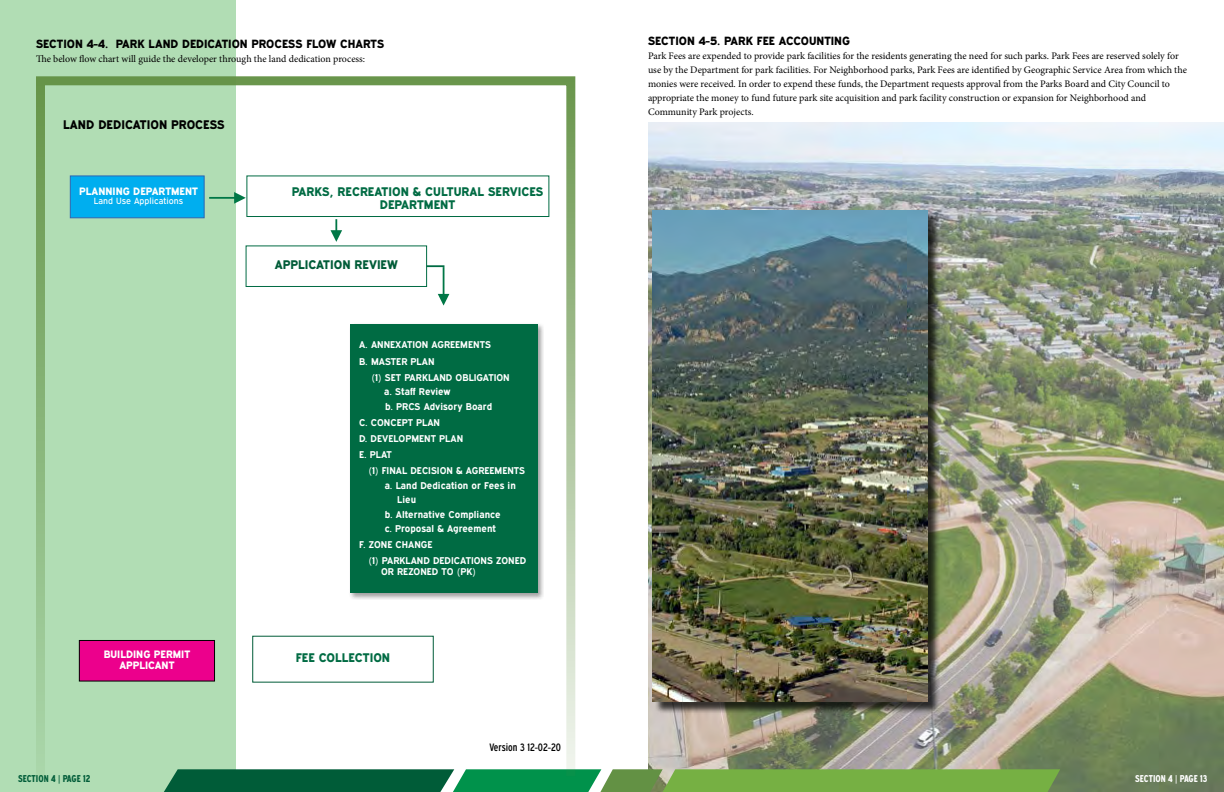
<style>
.page{position:relative;width:1224px;height:792px;background:#fff}
.page>*{position:absolute;margin:0;border:0;box-sizing:border-box;transform-origin:0 0}
.t1{font:12.6px/12.6px "Expressway Xb";color:#006b43;text-align:center}
.t2{font:12.6px "Expressway Xb";color:#000}
.t3{font:12.6px "Expressway Xb";color:#005c38}
.t4{font:12px "Expressway Xb";color:#000}
.t5{font:10.8px/10.8px "Expressway Xb";color:#fff;text-align:center}
.t6{font:10.8px "Expressway Cd";color:#000}
.t7{font:10px/14px "Minion Pro";color:#000}
.t8{font:700 10px "Expressway Cd";color:#005c38}
.t9{font:700 10px "Expressway Cd";color:#fff}
.t10{font:700 9.9px/16.2px "Expressway Rg";color:#fff}
.t11{font:9px "Expressway Rg";color:#fff}
</style>
<div class="page">
<div style="left:0;top:0;width:236px;height:792px;background:#b1ddb4"></div>
<img style="left:648px;top:122px;width:576px;height:670px">
<div style="left:654px;top:212px;width:286px;height:503px;background:#000;opacity:.75"></div>
<img style="left:652px;top:210px;width:275px;height:492px">
<svg style="left:164px;top:769px;width:897px;height:23px;background:#4e9748"></svg>
<svg style="left:36px;top:76px;width:539px;height:701px"></svg>
<hr style="left:423px;top:265px;width:21px;height:2px;background:#006b43">
<div style="left:348px;top:322px;width:196px;height:278px;background:#000;opacity:.38"></div>
<div style="left:350px;top:324px;width:187px;height:269px;background:#006b43"></div>
<div style="left:246px;top:175px;width:303px;height:42px;background:#fff;border:1px solid #006b43"></div>
<div style="left:79px;top:640px;width:136px;height:41px;background:#ec008c"></div>
<div style="left:79px;top:640px;width:136px;height:42px;border:1px solid #000"></div>
<div style="left:70px;top:175px;width:135px;height:43px;background:#00aeef;border:1px solid #2e67b2"></div>
<div style="left:246px;top:245px;width:181px;height:42px;background:#fff;border:1px solid #006b43"></div>
<div style="left:252px;top:636px;width:182px;height:47px;background:#fff"></div>
<hr style="left:209px;top:197px;width:31px;height:2px;background:#007746">
<svg style="left:234px;top:192px;width:12px;height:12px"></svg>
<svg style="left:331px;top:219px;width:11px;height:23px"></svg>
<hr style="left:443px;top:267px;width:1px;height:33px;background:#007746">
<svg style="left:438px;top:294px;width:11px;height:12px"></svg>
<p class="t4" style="left:36px;top:36px;width:350px">SECTION 4-4. PARK LAND DEDICATION PROCESS FLOW CHARTS</p>
<p class="t7" style="left:36px;top:52px;width:331px">The below flow chart will guide the developer through the land dedication process:</p>
<p class="t2" style="left:63px;top:117px;width:163px">LAND DEDICATION PROCESS</p>
<p class="t5" style="left:79px;top:185px;width:120px">PLANNING DEPARTMENT</p>
<p class="t11" style="left:94px;top:195px;width:91px">Land Use Applications</p>
<p class="t5" style="left:104px;top:649px;width:88px">BUILDING PERMIT<br>APPLICANT</p>
<p class="t1" style="left:292px;top:185px;width:253px">PARKS, RECREATION &amp; CULTURAL SERVICES<br>DEPARTMENT</p>
<p class="t3" style="left:275px;top:257px;width:125px">APPLICATION REVIEW</p>
<p class="t10" style="left:359px;top:336px;width:133px">A. ANNEXATION AGREEMENTS<br>B. MASTER PLAN</p>
<p class="t10" style="left:384px;top:370px;width:127px;line-height:14.4px;text-indent:-13px">(1) SET PARKLAND OBLIGATION a. Staff Review<br>b. PRCS Advisory Board</p>
<p class="t10" style="left:359px;top:414px;width:106px">C. CONCEPT PLAN<br>D. DEVELOPMENT PLAN<br>E. PLAT</p>
<p class="t10" style="left:368px;top:462px;width:158px">(1) FINAL DECISION &amp; AGREEMENTS</p>
<p class="t10" style="left:385px;top:477px;width:133px">a. Land Dedication or Fees in</p>
<p class="t10" style="left:397px;top:491px;width:20px">Lieu</p>
<p class="t10" style="left:385px;top:506px;width:118px">b. Alternative Compliance</p>
<p class="t10" style="left:385px;top:520px;width:113px">c. Proposal &amp; Agreement</p>
<p class="t10" style="left:368px;top:536px;width:159px;text-indent:-9px">F. ZONE CHANGE<br>(1) PARKLAND DEDICATIONS ZONED</p>
<p class="t10" style="left:381px;top:563px;width:96px">OR REZONED TO (PK)</p>
<p class="t1" style="left:296px;top:651px;width:96px">FEE COLLECTION</p>
<p class="t6" style="left:489px;top:741px;width:73px">Version 3 12-02-20</p>
<p class="t4" style="left:648px;top:34px;width:204px">SECTION 4-5. PARK FEE ACCOUNTING</p>
<p class="t7" style="left:648px;top:49px;width:540px">Park Fees are expended to provide park facilities for the residents generating the need for such parks. Park Fees are reserved solely for use by the Department for park facilities. For Neighborhood parks, Park Fees are identified by Geographic Service Area from which the monies were received. In order to expend these funds, the Department requests approval from the Parks Board and City Council to appropriate the money to fund future park site acquisition and park facility construction or expansion for Neighborhood and Community Park projects.</p>
<p class="t8" style="left:18px;top:772px;width:74px">SECTION 4 | PAGE 12</p>
<p class="t9" style="left:1135px;top:772px;width:74px">SECTION 4 | PAGE 13</p>
</div>
